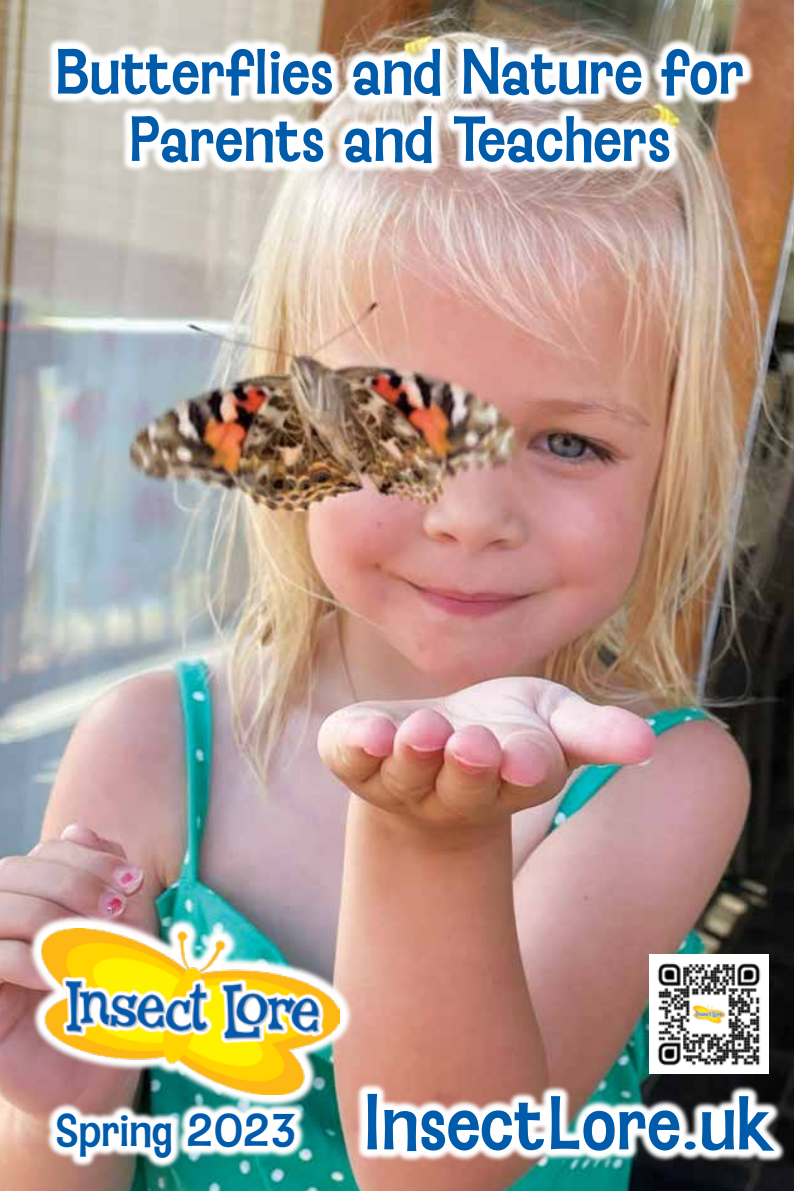
<style>
.page{position:relative;width:794px;height:1191px;background:#fff}
.page>*{position:absolute;margin:0;border:0;box-sizing:border-box;transform-origin:0 0}
.t1{font:66.5px "Baileywick Gothic JF";color:#005baa}
.t2{font:56px/67.2px "Baileywick Gothic JF";color:#005baa;text-align:center}
.t3{font:40.25px "Baileywick Gothic JF";color:#005baa}
</style>
<div class="page">
<img style="left:0;top:0;width:794px;height:1191px">
<svg style="left:356px;top:1082px;width:430px;height:80px"></svg>
<svg style="left:46px;top:36px;width:709px;height:138px"></svg>
<img style="left:46px;top:1109px;width:260px;height:60px">
<img style="left:27px;top:914px;width:327px;height:195px">
<img style="left:42px;top:928px;width:298px;height:166px">
<img style="left:649px;top:954px;width:119px;height:119px">
<p class="t2" style="left:55px;top:39px;width:691px">Butterflies and Nature for<br>Parents and Teachers</p>
<p class="t3" style="left:54px;top:1104px;width:245px">Spring 2023</p>
<p class="t1" style="left:363px;top:1079px;width:411px">InsectLore.uk</p>
</div>
